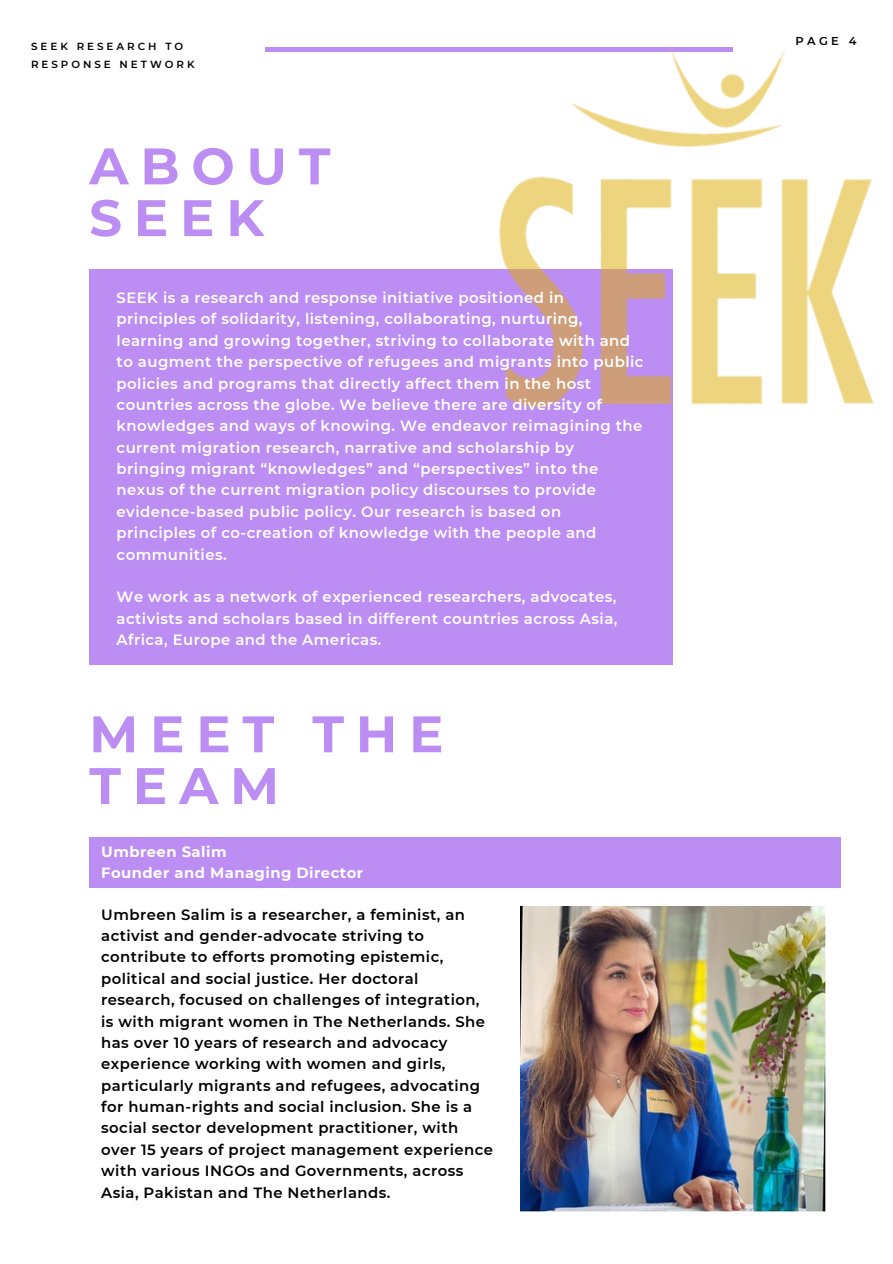
<style>
.page{position:relative;width:893px;height:1264px;background:#fff}
.page>*{position:absolute;margin:0;border:0;box-sizing:border-box;transform-origin:0 0}
.t1{font:700 51.3px/51.8px "Montserrat";letter-spacing:.23em;color:#bc8df2}
.t2{font:600 14.85px/21.3px "Montserrat";letter-spacing:.03em;color:#fff}
.t3{font:600 14.85px/21.3px "Montserrat";letter-spacing:.03em;color:#000}
.t4{font:700 14.85px/21.3px "Montserrat";letter-spacing:.03em;color:#fff}
.t5{font:600 11.4px "Montserrat";color:#000}
.t6{font:600 10.35px/18px "Montserrat";letter-spacing:.29em;color:#000}
</style>
<div class="page">
<hr style="left:264px;top:48px;width:468px;height:3px;background:#bc8df2">
<div style="left:89px;top:270px;width:584px;height:394px;background:#bc8df2"></div>
<img style="left:483px;top:47px;width:391px;height:361px">
<img style="left:520px;top:907px;width:305px;height:304px">
<div style="left:89px;top:837px;width:418px;height:50px;background:#bc8df2"></div>
<div style="left:422px;top:837px;width:418px;height:50px;background:#bc8df2"></div>
<p class="t6" style="left:31px;top:38px;width:165px">SEEK RESEARCH TO<br>RESPONSE NETWORK</p>
<h1 class="t1" style="left:89px;top:140px;width:243px">ABOUT<br>SEEK</h1>
<p class="t2" style="left:117px;top:287px;width:528px">SEEK is a research and response initiative positioned in principles of solidarity, listening, collaborating, nurturing, learning and growing together, striving to collaborate with and to augment the perspective of refugees and migrants into public policies and programs that directly affect them in the host countries across the globe. We believe there are diversity of knowledges and ways of knowing. We endeavor reimagining the current migration research, narrative and scholarship by bringing migrant “knowledges” and “perspectives” into the nexus of the current migration policy discourses to provide evidence-based public policy. Our research is based on principles of co-creation of knowledge with the people and communities.</p>
<p class="t2" style="left:117px;top:586px;width:502px;text-align:justify">We work as a network of experienced researchers, advocates, activists and scholars based in different countries across Asia, Africa, Europe and the Americas.</p>
<h1 class="t1" style="left:89px;top:708px;width:356px">MEET THE<br>TEAM</h1>
<p class="t4" style="left:101px;top:840px;width:263px">Umbreen Salim<br>Founder and Managing Director</p>
<p class="t3" style="left:101px;top:903px;width:393px">Umbreen Salim is a researcher, a feminist, an activist and gender-advocate striving to contribute to efforts promoting epistemic, political and social justice. Her doctoral research, focused on challenges of integration, is with migrant women in The Netherlands. She has over 10 years of research and advocacy experience working with women and girls, particularly migrants and refugees, advocating for human-rights and social inclusion. She is a social sector development practitioner, with over 15 years of project management experience with various INGOs and Governments, across Asia, Pakistan and The Netherlands.</p>
<p class="t5" style="left:795px;top:34px;width:62px">PAGE 4</p>
</div>
